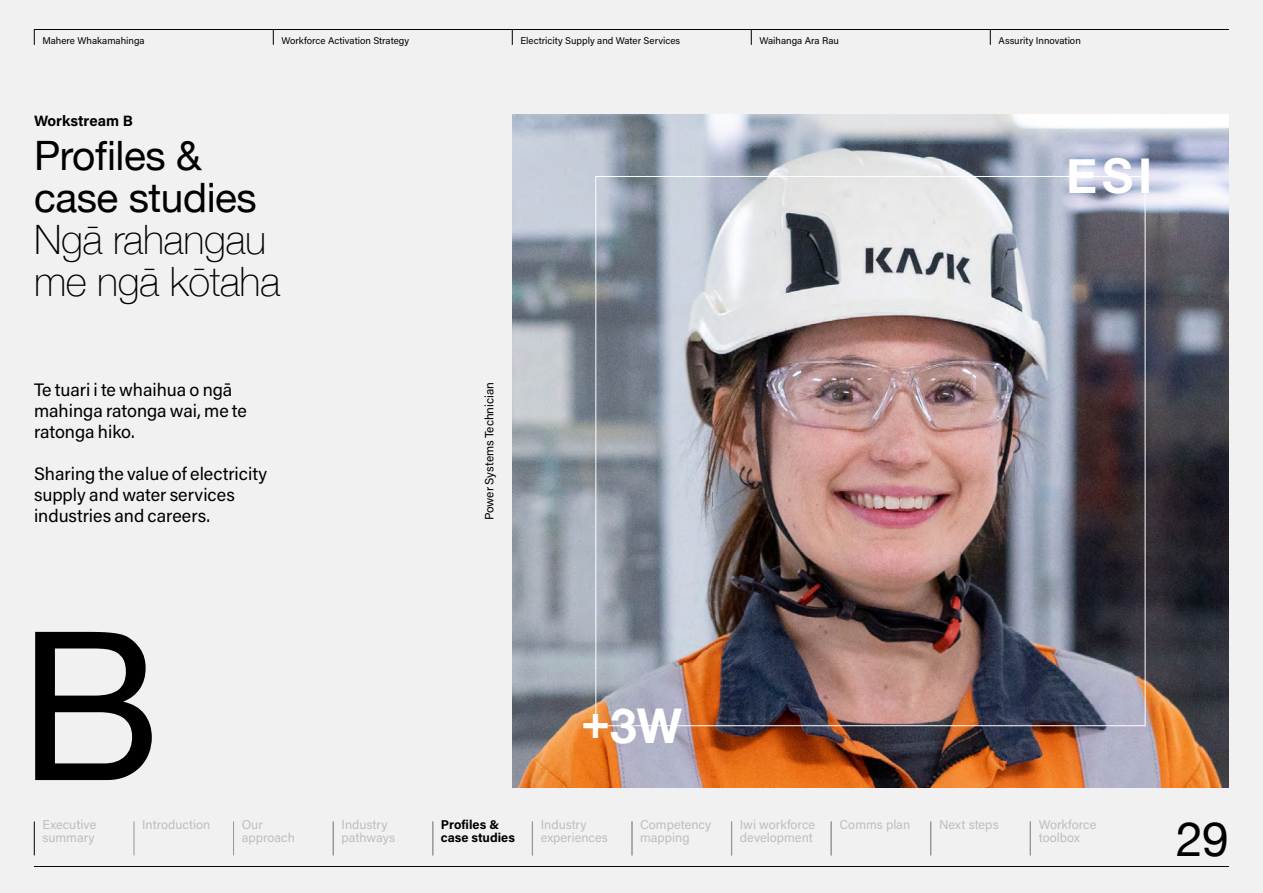
<style>
.page{position:relative;width:1263px;height:893px;background:#f1f1f2}
.page>*{position:absolute;margin:0;border:0;box-sizing:border-box;transform-origin:0 0}
.t1{font:207.45px "Helvetica Neue";color:#000}
.t2{font:700 48px "Helvetica Neue";color:#fff}
.t3{font:48px "Helvetica Neue";color:#000}
.t4{font:100 40.5px/42px "Helvetica Neue";letter-spacing:-.01em;color:#000}
.t5{font:40.5px/42px "Helvetica Neue";letter-spacing:-.01em;color:#000}
.t6{font:18px/21px "Acumin Pro";color:#000}
.t7{font:700 15px "Acumin Pro";letter-spacing:-.005em;color:#000}
.t8{font:12.75px/13.5px "Acumin Pro";color:#bcbec0}
.t9{font:700 12.75px/13.5px "Acumin Pro";color:#000}
.t10{font:12px "Acumin Pro";color:#000}
.t11{font:9.75px "Acumin Pro";color:#000}
</style>
<div class="page">
<img style="left:512px;top:115px;width:717px;height:672px">
<svg style="left:712px;top:492px;width:1px;height:15px"></svg>
<hr style="left:34px;top:29px;width:1195px;height:1px;background:#000">
<hr style="left:34px;top:866px;width:1195px;height:1px;background:#000">
<svg style="left:34px;top:30px;width:1px;height:15px"></svg>
<svg style="left:512px;top:30px;width:1px;height:15px"></svg>
<svg style="left:273px;top:30px;width:1px;height:15px"></svg>
<svg style="left:751px;top:30px;width:1px;height:15px"></svg>
<svg style="left:990px;top:30px;width:1px;height:15px"></svg>
<hr style="left:34px;top:821px;width:1px;height:34px;background:#000">
<hr style="left:432px;top:821px;width:1px;height:34px;background:#939598">
<hr style="left:233px;top:821px;width:1px;height:34px;background:#939598">
<hr style="left:631px;top:821px;width:1px;height:34px;background:#939598">
<hr style="left:134px;top:821px;width:1px;height:34px;background:#939598">
<hr style="left:532px;top:821px;width:1px;height:34px;background:#939598">
<hr style="left:632px;top:821px;width:1px;height:34px;background:#939598">
<hr style="left:333px;top:821px;width:1px;height:34px;background:#939598">
<hr style="left:433px;top:821px;width:1px;height:34px;background:#939598">
<hr style="left:731px;top:821px;width:1px;height:34px;background:#939598">
<hr style="left:831px;top:821px;width:1px;height:34px;background:#939598">
<hr style="left:1030px;top:821px;width:1px;height:34px;background:#939598">
<hr style="left:930px;top:821px;width:1px;height:34px;background:#939598">
<p class="t11" style="left:43px;top:33px;width:104px">Mahere Whakamahinga</p>
<p class="t11" style="left:281px;top:33px;width:129px">Workforce Activation Strategy</p>
<p class="t11" style="left:759px;top:33px;width:81px">Waihanga Ara Rau</p>
<p class="t11" style="left:998px;top:33px;width:84px">Assurity Innovation</p>
<p class="t11" style="left:520px;top:33px;width:161px">Electricity Supply and Water Services</p>
<p class="t7" style="left:34px;top:110px;width:100px">Workstream B</p>
<h3 class="t5" style="left:34px;top:137px;width:224px">Profiles &amp; case studies</h3>
<h3 class="t4" style="left:34px;top:217px;width:248px">Ngā rahangau me ngā kōtaha</h3>
<h3 class="t6" style="left:34px;top:378px;width:214px">Te tuari i te whaihua o ngā mahinga ratonga wai, me te ratonga hiko.</h3>
<h3 class="t6" style="left:34px;top:462px;width:235px">Sharing the value of electricity supply and water services industries and careers.</h3>
<p class="t10" style="left:481px;top:520px;width:140px;rotate:-90deg">Power Systems Technician</p>
<h2 class="t2" style="left:1066px;top:139px;width:88px">ESI</h2>
<h1 class="t1" style="left:19px;top:557px;width:144px">B</h1>
<h2 class="t2" style="left:581px;top:688px;width:102px">+3W</h2>
<p class="t8" style="left:342px;top:817px;width:55px">Industry pathways</p>
<p class="t8" style="left:640px;top:817px;width:73px">Competency mapping</p>
<p class="t8" style="left:740px;top:817px;width:77px">Iwi workforce development</p>
<p class="t9" style="left:441px;top:817px;width:76px">Profiles &amp; case studies</p>
<p class="t8" style="left:1039px;top:817px;width:59px">Workforce toolbox</p>
<p class="t8" style="left:43px;top:817px;width:55px">Executive summary</p>
<p class="t8" style="left:541px;top:817px;width:69px">Industry experiences</p>
<p class="t8" style="left:142px;top:817px;width:70px">Introduction</p>
<p class="t8" style="left:242px;top:817px;width:23px">Our</p>
<p class="t8" style="left:839px;top:817px;width:72px">Comms plan</p>
<p class="t8" style="left:939px;top:817px;width:61px">Next steps</p>
<p class="t8" style="left:242px;top:830px;width:55px">approach</p>
<h2 class="t3" style="left:1176px;top:804px;width:54px">29</h2>
</div>
